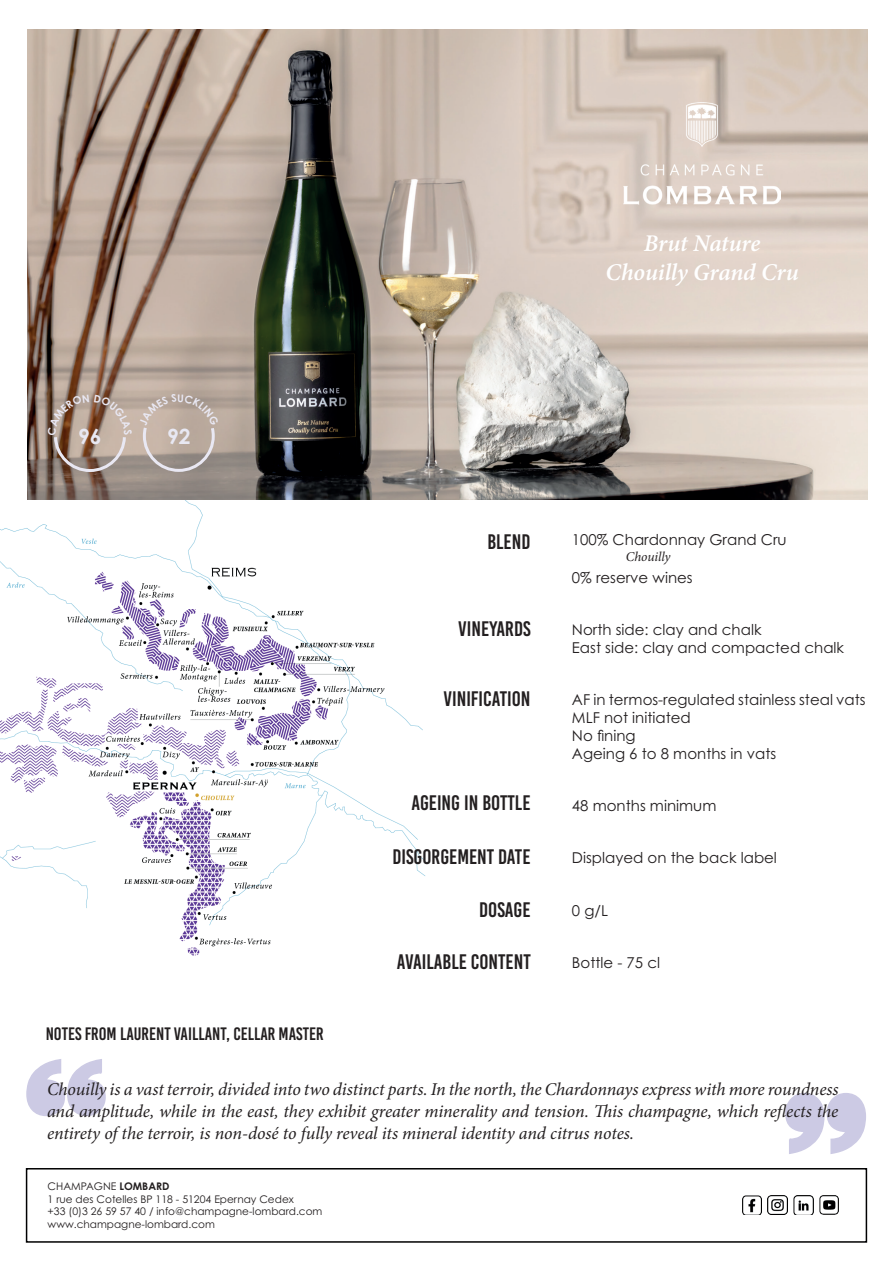
<style>
.page{position:relative;width:893px;height:1263px;background:#fff}
.page>*{position:absolute;margin:0;border:0;box-sizing:border-box;transform-origin:0 0}
.t1{font:italic 600 24px/28.8px "Minion Pro";letter-spacing:-.01em;color:#fff;text-align:center}
.t2{font:21px "Bebas Kai";color:#231f20}
.t3{font:700 21px "Century Gothic Pro";color:#e8e8f3}
.t4{font:italic 18px/21.6px "Minion Pro";letter-spacing:-.005em;color:#231f20;text-align:justify}
.t5{font:18px "Bebas Kai";color:#231f20}
.t6{font:15px/18px "Century Gothic Pro";color:#231f20}
.t7{font:italic 13.5px "Minion Pro";letter-spacing:-.005em;color:#231f20}
.t8{font:10.5px/12.6px "Century Gothic Pro";color:#231f20}
.s1{font-weight:700}
</style>
<div class="page">
<img style="left:0;top:472px;width:426px;height:484px">
<svg style="left:26px;top:1059px;width:80px;height:57px"></svg>
<svg style="left:785px;top:1093px;width:81px;height:61px"></svg>
<img style="left:28px;top:30px;width:839px;height:470px">
<div style="left:304px;top:501px;width:137px;height:91px;background:#fff"></div>
<img style="left:624px;top:102px;width:157px;height:102px">
<div style="left:26px;top:1168px;width:841px;height:75px;border:2px solid #000001"></div>
<img style="left:768px;top:1196px;width:19px;height:19px">
<img style="left:742px;top:1196px;width:19px;height:19px">
<img style="left:820px;top:1196px;width:19px;height:19px">
<img style="left:793px;top:1196px;width:20px;height:19px">
<svg style="left:48px;top:394px;width:84px;height:79px;background:#9f887a"></svg>
<svg style="left:139px;top:394px;width:80px;height:79px;background:#b6a79e"></svg>
<p class="t3" style="left:78px;top:423px;width:25px">96</p>
<p class="t3" style="left:167px;top:423px;width:25px">92</p>
<p class="t5" style="left:46px;top:1024px;width:279px">NOTES FROM LAURENT VAILLANT, CELLAR MASTER</p>
<h1 class="t1" style="left:606px;top:229px;width:195px">Brut Nature<br>Chouilly Grand Cru</h1>
<p class="t2" style="left:487px;top:531px;width:44px">BLEND</p>
<p class="t2" style="left:458px;top:617px;width:74px">VINEYARDS</p>
<p class="t2" style="left:443px;top:687px;width:89px">VINIFICATION</p>
<p class="t2" style="left:411px;top:792px;width:121px">AGEING IN BOTTLE</p>
<p class="t2" style="left:392px;top:846px;width:140px">DISGORGEMENT DATE</p>
<p class="t2" style="left:479px;top:898px;width:53px">DOSAGE</p>
<p class="t2" style="left:397px;top:950px;width:135px">AVAILABLE CONTENT</p>
<p class="t6" style="left:572px;top:530px;width:216px">100% Chardonnay Grand Cru</p>
<p class="t7" style="left:626px;top:547px;width:46px">Chouilly</p>
<p class="t6" style="left:572px;top:568px;width:122px">0% reserve wines</p>
<p class="t6" style="left:572px;top:620px;width:274px">North side: clay and chalk<br>East side: clay and compacted chalk</p>
<p class="t6" style="left:572px;top:690px;width:295px">AF in termos-regulated stainless steal vats<br>MLF not initiated<br>No fining<br>Ageing 6 to 8 months in vats</p>
<p class="t6" style="left:572px;top:797px;width:146px">48 months minimum</p>
<p class="t6" style="left:572px;top:849px;width:207px">Displayed on the back label</p>
<p class="t6" style="left:572px;top:901px;width:38px">0 g/L</p>
<p class="t6" style="left:572px;top:953px;width:90px">Bottle - 75 cl</p>
<p class="t4" style="left:47px;top:1079px;width:793px">Chouilly is a vast terroir, divided into two distinct parts. In the north, the Chardonnays express with more roundness and amplitude, while in the east, they exhibit greater minerality and tension. This champagne, which reflects the entirety of the terroir, is non-dosé to fully reveal its mineral identity and citrus notes.</p>
<p class="t8" style="left:48px;top:1180px;width:276px">CHAMPAGNE <span class="s1">LOMBARD<br></span>1 rue des Cotelles BP 118 - 51204 Epernay Cedex<br>+33 (0)3 26 59 57 40 / info@champagne-lombard.com www.champagne-lombard.com</p>
</div>
